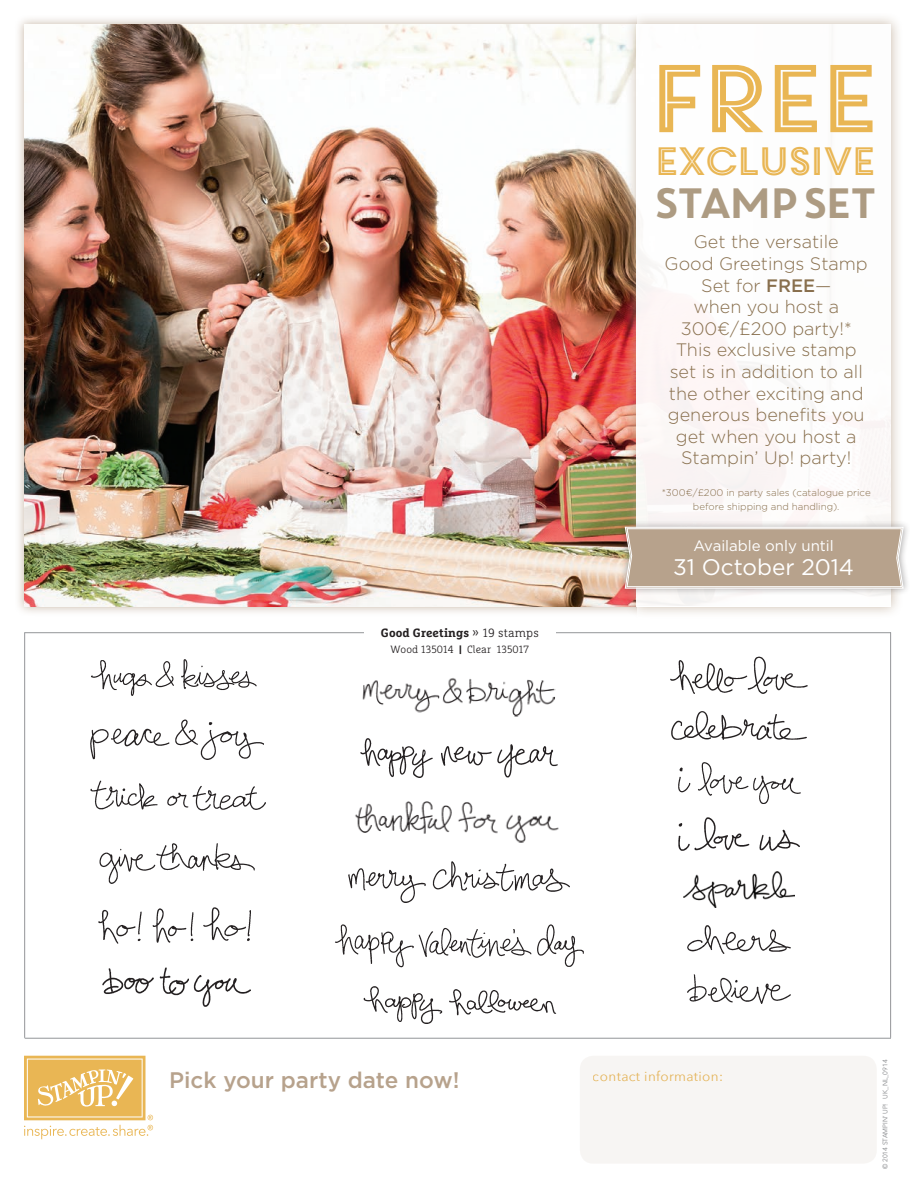
<style>
.page{position:relative;width:918px;height:1188px;background:#fff}
.page>*{position:absolute;margin:0;border:0;box-sizing:border-box;transform-origin:0 0}
.t1{font:96px "Core Circus 2 D In";color:#e9b654}
.t2{font:42.3px "Core Circus";letter-spacing:-.2em;color:#ad9b82}
.t3{font:39.6px "Core Circus 2 D In";letter-spacing:-.2em;color:#e9b654}
.t4{font:500 22.5px "Gotham";color:#b7a28c}
.t5{font:22.5px "Gotham";color:#fff}
.t6{font:300 18px/21.6px "Gotham";color:#886f4d;text-align:center}
.t7{font:15px "Gotham";color:#fff}
.t8{font:13.5px "Avenir Next";letter-spacing:.025em;color:#e9b654}
.t9{font:700 12px "Marselis Slab Pro";letter-spacing:.01em;color:#231f20}
.t10{font:300 10.5px "Marselis Slab Pro";letter-spacing:.01em;color:#231f20}
.t11{font:300 9.75px/13.8px "Gotham";color:#886f4d;text-align:center}
.t12{font:6.6px "Avenir Next LT Pro";color:#808285}
.s1{font-weight:300}
.s2{font-weight:700}
.s3{font-weight:500}
</style>
<div class="page">
<hr style="left:25px;top:632px;width:866px;height:1px;background:#939598">
<hr style="left:25px;top:1038px;width:866px;height:1px;background:#939598">
<hr style="left:890px;top:632px;width:1px;height:406px;background:#939598">
<hr style="left:24px;top:632px;width:1px;height:406px;background:#939598">
<div style="left:364px;top:627px;width:192px;height:12px;background:#fff"></div>
<img style="left:103px;top:968px;width:148px;height:38px">
<img style="left:363px;top:986px;width:194px;height:38px">
<img style="left:687px;top:974px;width:104px;height:29px">
<img style="left:687px;top:925px;width:104px;height:28px">
<img style="left:99px;top:843px;width:156px;height:40px">
<img style="left:361px;top:738px;width:196px;height:40px">
<img style="left:335px;top:924px;width:249px;height:44px">
<img style="left:99px;top:907px;width:152px;height:36px">
<img style="left:91px;top:659px;width:166px;height:37px">
<img style="left:679px;top:818px;width:121px;height:32px">
<img style="left:362px;top:678px;width:194px;height:39px">
<img style="left:348px;top:862px;width:222px;height:41px">
<img style="left:90px;top:719px;width:173px;height:40px">
<img style="left:355px;top:801px;width:204px;height:42px">
<img style="left:90px;top:780px;width:176px;height:31px">
<img style="left:684px;top:872px;width:110px;height:36px">
<img style="left:672px;top:717px;width:135px;height:22px">
<img style="left:678px;top:762px;width:122px;height:42px">
<img style="left:670px;top:656px;width:138px;height:61px">
<div style="left:14px;top:14px;width:887px;height:602px;background:#b7a28c;opacity:.75"></div>
<img style="left:24px;top:24px;width:601px;height:583px">
<svg style="left:24px;top:1056px;width:129px;height:83px"></svg>
<div style="left:580px;top:1056px;width:297px;height:108px;background:#f7f5f3;border-radius:14px"></div>
<div style="left:625px;top:12px;width:278px;height:607px;background:#b7a28c;opacity:.75"></div>
<div style="left:637px;top:24px;width:254px;height:583px;background:#fff"></div>
<div style="left:618px;top:520px;width:292px;height:76px;background:#231f20;opacity:.4"></div>
<svg style="left:624px;top:526px;width:280px;height:63px;background:#bda996"></svg>
<p class="t9" style="left:381px;top:625px;width:160px">Good Greetings <span class="s1">» 19 stamps</span></p>
<p class="t10" style="left:391px;top:643px;width:140px">Wood 135014 <span class="s2">|</span> Clear 135017</p>
<p class="t1" style="left:642px;top:34px;width:247px">FREE</p>
<p class="t3" style="left:652px;top:135px;width:229px">EXCLUSIVE</p>
<p class="t2" style="left:651px;top:175px;width:231px">STAMP SET</p>
<p class="t6" style="left:665px;top:231px;width:205px">Get the versatile<br>Good Greetings Stamp<br>Set for <span class="s3">FREE</span>—<br>when you host a<br>300€/£200 party!*<br>This exclusive stamp set is in addition to all the other exciting and generous benefits you get when you host a<br>Stampin’ Up! party!</p>
<p class="t11" style="left:662px;top:486px;width:210px">*300€/£200 in party sales (catalogue price before shipping and handling).</p>
<p class="t7" style="left:693px;top:536px;width:142px">Available only until</p>
<p class="t5" style="left:673px;top:552px;width:182px">31 October 2014</p>
<p class="t4" style="left:169px;top:1065px;width:292px">Pick your party date now!</p>
<p class="t8" style="left:593px;top:1065px;width:132px">contact information:</p>
<p class="t12" style="left:881px;top:1169px;width:111px;rotate:-90deg">© 2014 STAMPIN’ UP! UK_NL_0914</p>
</div>
